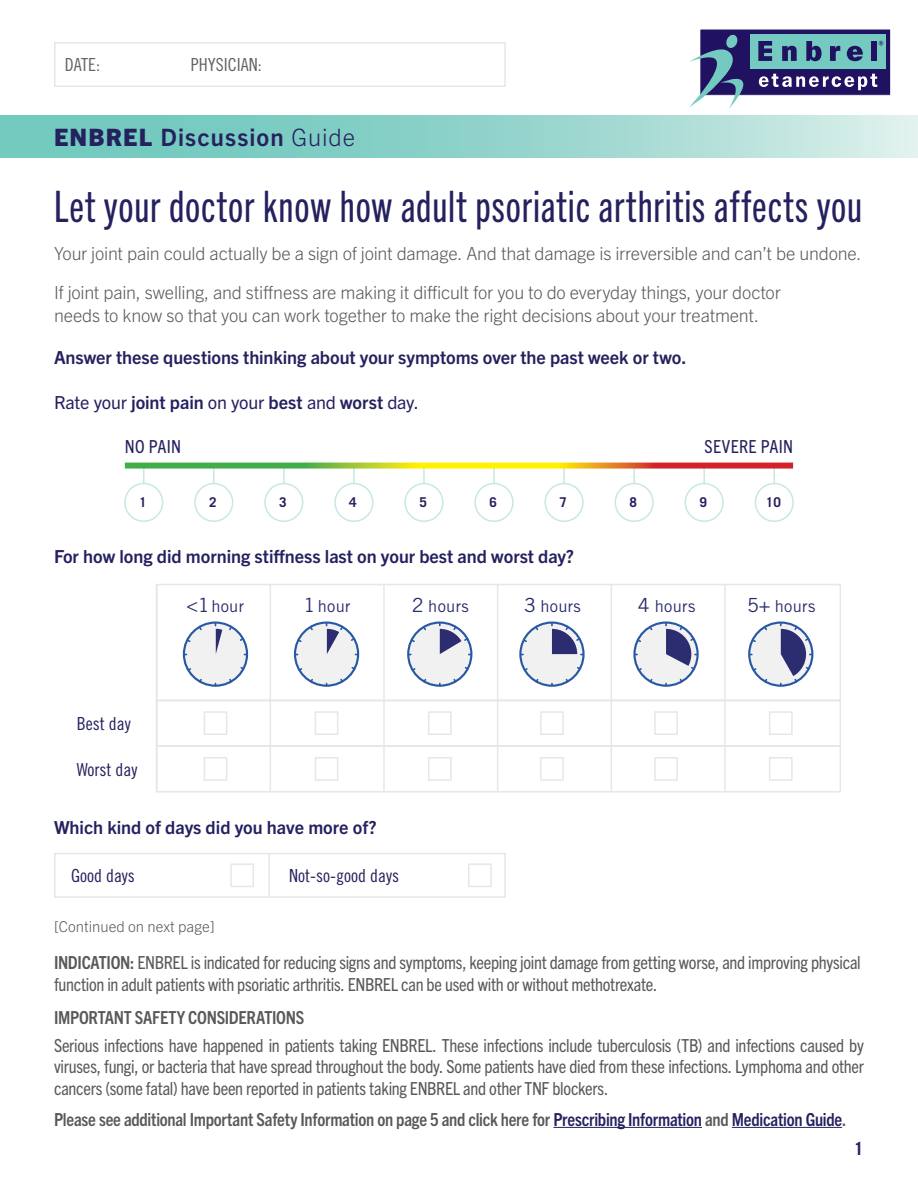
<style>
.page{position:relative;width:918px;height:1188px;background:#fff}
.page>*{position:absolute;margin:0;border:0;box-sizing:border-box;transform-origin:0 0}
.t1{font:43.5px "Trade Gothic Next LT Pro Cm";letter-spacing:.02em;color:#25215f}
.t2{font:700 24px "Trade Gothic Next LT Pro";letter-spacing:.045em;color:#25215f}
.t3{font:condensed 18px/21.6px "Trade Gothic Next LT Pro";letter-spacing:-.015em;color:#58595b}
.t4{font:300 18px/39px "Trade Gothic Next LT Pro";letter-spacing:-.015em;color:#58595b}
.t5{font:700 18px "Trade Gothic Next LT Pro";color:#25215f}
.t6{font:700 condensed 18px "Trade Gothic Next LT Pro";letter-spacing:-.015em;color:#58595b}
.t7{font:18px "Trade Gothic Next LT Pro";letter-spacing:-.01em;color:#25215f}
.t8{font:18px "Trade Gothic LT Std Cn 18";color:#25215f}
.t9{font:condensed 18px "Trade Gothic Next LT Pro";letter-spacing:.015em;color:#25215f}
.t10{font:18px "Trade Gothic LT Std Cn 18";color:#636367}
.t11{font:700 18px "Trade Gothic LT Std";color:#25215f}
.t12{font:16.5px "Trade Gothic LT Std";letter-spacing:.02em;color:#2b2b6d}
.t13{font:300 15px "Trade Gothic Next LT Pro";color:#58595b}
.t14{font:700 13.5px "Trade Gothic LT Std";color:#25215f}
.s1{font-weight:800}
.s2{font-weight:300}
.s3{font-weight:700}
.s4{font-size:19.5px}
.s5{color:#25215f}
</style>
<div class="page">
<svg style="left:0;top:116px;width:917px;height:42px;background:#97d5cd"></svg>
<div style="left:54px;top:42px;width:452px;height:45px;border:2px solid #e7e7e7"></div>
<svg style="left:156px;top:584px;width:685px;height:209px"></svg>
<div style="left:54px;top:853px;width:452px;height:45px;border:2px solid #e7e7e7"></div>
<div style="left:230px;top:863px;width:24px;height:24px;border:2px solid #e7e7e7"></div>
<div style="left:468px;top:863px;width:24px;height:24px;border:2px solid #e7e7e7"></div>
<hr style="left:268px;top:854px;width:2px;height:43px;background:#e7e7e7">
<div style="left:700px;top:29px;width:191px;height:66px;background:#211261"></div>
<div style="left:700px;top:29px;width:191px;height:67px;border:1px solid #fff"></div>
<div style="left:750px;top:35px;width:135px;height:34px;background:#74c9c0"></div>
<svg style="left:689px;top:34px;width:57px;height:75px"></svg>
<svg style="left:759px;top:74px;width:118px;height:16px"></svg>
<svg style="left:879px;top:41px;width:4px;height:5px"></svg>
<svg style="left:758px;top:41px;width:14px;height:20px"></svg>
<svg style="left:782px;top:46px;width:15px;height:15px"></svg>
<svg style="left:806px;top:41px;width:16px;height:20px"></svg>
<svg style="left:830px;top:46px;width:10px;height:15px"></svg>
<div style="left:871px;top:41px;width:6px;height:20px;background:#211261"></div>
<svg style="left:847px;top:46px;width:16px;height:15px"></svg>
<div style="left:124px;top:483px;width:39px;height:39px;border:2px solid #c7e8e3;border-radius:50%"></div>
<div style="left:474px;top:483px;width:40px;height:39px;border:2px solid #c7e8e3;border-radius:50%"></div>
<div style="left:194px;top:483px;width:39px;height:39px;border:2px solid #c7e8e3;border-radius:50%"></div>
<div style="left:544px;top:483px;width:40px;height:39px;border:2px solid #c7e8e3;border-radius:50%"></div>
<div style="left:264px;top:483px;width:39px;height:39px;border:2px solid #c7e8e3;border-radius:50%"></div>
<div style="left:615px;top:483px;width:39px;height:39px;border:2px solid #c7e8e3;border-radius:50%"></div>
<div style="left:334px;top:483px;width:40px;height:39px;border:2px solid #c7e8e3;border-radius:50%"></div>
<div style="left:685px;top:483px;width:39px;height:39px;border:2px solid #c7e8e3;border-radius:50%"></div>
<div style="left:404px;top:483px;width:40px;height:39px;border:2px solid #c7e8e3;border-radius:50%"></div>
<div style="left:755px;top:483px;width:39px;height:39px;border:2px solid #c7e8e3;border-radius:50%"></div>
<svg style="left:143px;top:469px;width:1px;height:15px"></svg>
<svg style="left:213px;top:469px;width:2px;height:15px"></svg>
<svg style="left:283px;top:469px;width:2px;height:15px"></svg>
<svg style="left:353px;top:469px;width:2px;height:15px"></svg>
<svg style="left:423px;top:469px;width:2px;height:15px"></svg>
<svg style="left:493px;top:469px;width:2px;height:15px"></svg>
<svg style="left:563px;top:469px;width:2px;height:15px"></svg>
<svg style="left:633px;top:469px;width:2px;height:15px"></svg>
<svg style="left:703px;top:469px;width:2px;height:15px"></svg>
<svg style="left:774px;top:469px;width:1px;height:15px"></svg>
<svg style="left:125px;top:463px;width:668px;height:6px;background:#b6a638"></svg>
<hr style="left:553px;top:1127px;width:149px;height:1px;background:#25215f">
<hr style="left:732px;top:1127px;width:110px;height:1px;background:#25215f">
<p class="t10" style="left:65px;top:54px;width:37px">DATE:</p>
<p class="t10" style="left:191px;top:54px;width:72px">PHYSICIAN:</p>
<h2 class="t2" style="left:54px;top:121px;width:303px"><span class="s1">ENBREL</span> Discussion <span class="s2">Guide</span></h2>
<h1 class="t1" style="left:54px;top:177px;width:810px">Let your doctor know how adult psoriatic arthritis affects you</h1>
<p class="t4" style="left:54px;top:233px;width:809px">Your joint pain could actually be a sign of joint damage. And that damage is irreversible and can’t be undone.<br>If joint pain, swelling, and stiffness are making it difficult for you to do everyday things, your doctor</p>
<p class="t4" style="left:54px;top:295px;width:707px">needs to know so that you can work together to make the right decisions about your treatment.</p>
<p class="t5" style="left:54px;top:345px;width:634px">Answer these questions thinking about your symptoms over the past week or two.</p>
<p class="t7" style="left:54px;top:390px;width:366px">Rate your <span class="s3">joint pain</span> on your <span class="s3">best</span> and <span class="s3">worst</span> day.</p>
<p class="t9" style="left:125px;top:435px;width:58px">NO PAIN</p>
<p class="t9" style="left:705px;top:435px;width:90px">SEVERE PAIN</p>
<p class="t14" style="left:139px;top:494px;width:9px">1</p>
<p class="t14" style="left:209px;top:494px;width:9px">2</p>
<p class="t14" style="left:279px;top:494px;width:9px">3</p>
<p class="t14" style="left:349px;top:494px;width:9px">4</p>
<p class="t14" style="left:419px;top:494px;width:9px">5</p>
<p class="t14" style="left:489px;top:494px;width:9px">6</p>
<p class="t14" style="left:559px;top:494px;width:9px">7</p>
<p class="t14" style="left:630px;top:494px;width:9px">8</p>
<p class="t14" style="left:700px;top:494px;width:9px">9</p>
<p class="t14" style="left:766px;top:494px;width:17px">10</p>
<p class="t5" style="left:54px;top:544px;width:522px">For how long did morning stiffness last on your best and worst day?</p>
<p class="t8" style="left:77px;top:713px;width:55px">Best day</p>
<p class="t8" style="left:77px;top:759px;width:62px">Worst day</p>
<p class="t12" style="left:187px;top:596px;width:59px"><span class="s4">&lt;1</span>hour</p>
<p class="t12" style="left:304px;top:596px;width:49px"><span class="s4">1</span>hour</p>
<p class="t12" style="left:412px;top:596px;width:58px"><span class="s4">2</span> hours</p>
<p class="t12" style="left:524px;top:596px;width:58px"><span class="s4">3</span> hours</p>
<p class="t12" style="left:638px;top:596px;width:59px"><span class="s4">4</span> hours</p>
<p class="t12" style="left:747px;top:596px;width:70px"><span class="s4">5+</span> hours</p>
<p class="t5" style="left:54px;top:815px;width:324px">Which kind of days did you have more of?</p>
<p class="t8" style="left:289px;top:865px;width:111px">Not-so-good days</p>
<p class="t8" style="left:71px;top:865px;width:65px">Good days</p>
<p class="t13" style="left:54px;top:916px;width:162px">[Continued on next page]</p>
<p class="t3" style="left:54px;top:951px;width:808px"><span class="s3">INDICATION:</span> ENBREL is indicated for reducing signs and symptoms, keeping joint damage from getting worse, and improving physical function in adult patients with psoriatic arthritis. ENBREL can be used with or without methotrexate.</p>
<p class="t6" style="left:54px;top:1005px;width:252px">IMPORTANT SAFETY CONSIDERATIONS</p>
<p class="t3" style="left:54px;top:1033px;width:811px;text-align:justify">Serious infections have happened in patients taking ENBREL. These infections include tuberculosis (TB) and infections caused by viruses, fungi, or bacteria that have spread throughout the body. Some patients have died from these infections. Lymphoma and other cancers (some fatal) have been reported in patients taking ENBREL and other TNF blockers.</p>
<p class="t6" style="left:54px;top:1107px;width:794px">Please see additional Important Safety Information on page 5 and click here for <span class="s5">Prescribing Information</span> and <span class="s5">Medication Guide</span>.</p>
<p class="t11" style="left:854px;top:1138px;width:12px">1</p>
</div>
